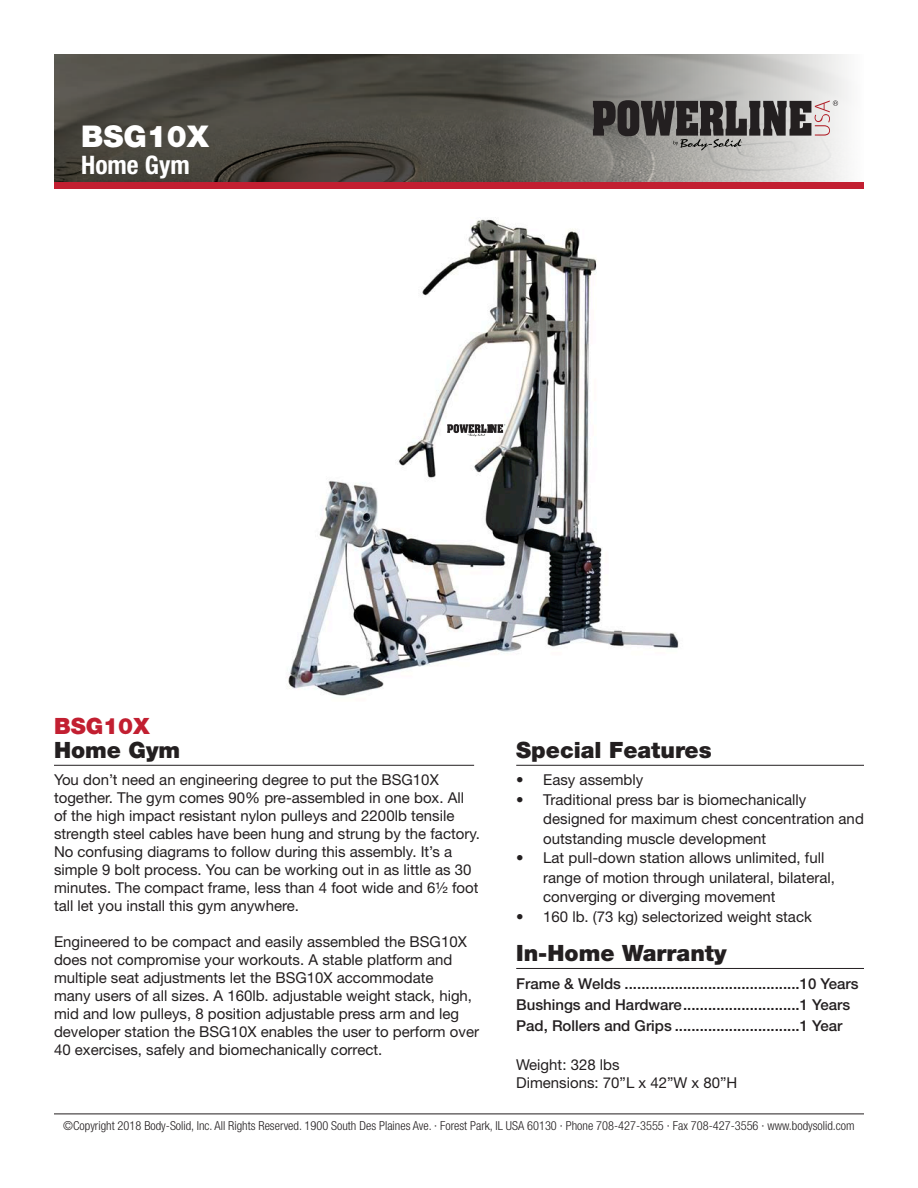
<style>
.page{position:relative;width:918px;height:1188px;background:#fff}
.page>*{position:absolute;margin:0;border:0;box-sizing:border-box;transform-origin:0 0}
.SKU_-_white{font:900 30px "Helvetica Neue LT Std";color:#fff}
.Item_Name{font:700 condensed 25.5px "Helvetica Neue LT Std";color:#fff}
.Bold_-_black_type{font:900 22.5px "Helvetica Neue LT Std";color:#231f20}
.Bold_Red{font:900 22.5px "Helvetica Neue LT Std";color:#c21f31}
.t1{font:15px/18px "Helvetica Neue LT Std";color:#231f20}
.BSWarranty{font:500 15px "Helvetica Neue LT Std";color:#231f20}
.t2{font:300 condensed 12.3px "Helvetica Neue LT Std";color:#231f20}
</style>
<div class="page">
<img style="left:54px;top:54px;width:444px;height:128px">
<svg style="left:498px;top:54px;width:351px;height:128px;background:#989793"></svg>
<div style="left:54px;top:182px;width:810px;height:7px;background:#c21f31"></div>
<svg style="left:593px;top:100px;width:245px;height:50px;background:#736f6e"></svg>
<hr style="left:54px;top:1114px;width:810px;height:1px;background:#231f20">
<img style="left:287px;top:217px;width:392px;height:479px">
<hr style="left:54px;top:765px;width:420px;height:1px;background:#231f20">
<hr style="left:516px;top:765px;width:348px;height:1px;background:#231f20">
<hr style="left:516px;top:968px;width:348px;height:1px;background:#231f20">
<svg style="left:447px;top:424px;width:58px;height:13px"></svg>
<p class="SKU_-_white" style="left:81px;top:118px;width:129px">BSG10X</p>
<p class="Item_Name" style="left:81px;top:150px;width:110px">Home Gym</p>
<p class="Bold_Red" style="left:54px;top:713px;width:97px">BSG10X</p>
<p class="Bold_-_black_type" style="left:54px;top:737px;width:128px">Home Gym</p>
<p class="Bold_-_black_type" style="left:516px;top:737px;width:197px">Special Features</p>
<p class="t1" style="left:54px;top:771px;width:427px">You don’t need an engineering degree to put the BSG10X together. The gym comes 90% pre-assembled in one box. All of the high impact resistant nylon pulleys and 2200lb tensile strength steel cables have been hung and strung by the factory.<br>No confusing diagrams to follow during this assembly. It’s a simple 9 bolt process. You can be working out in as little as 30 minutes. The compact frame, less than 4 foot wide and 6½ foot tall let you install this gym anywhere.</p>
<p class="t1" style="left:54px;top:933px;width:427px">Engineered to be compact and easily assembled the BSG10X does not compromise your workouts. A stable platform and multiple seat adjustments let the BSG10X accommodate<br>many users of all sizes. A 160lb. adjustable weight stack, high, mid and low pulleys, 8 position adjustable press arm and leg developer station the BSG10X enables the user to perform over 40 exercises, safely and biomechanically correct.</p>
<p class="t1" style="left:516px;top:771px;width:129px">• Easy assembly</p>
<p class="t1" style="left:543px;top:790px;width:322px;line-height:19.5px;text-indent:-27px">• Traditional press bar is biomechanically designed for maximum chest concentration and outstanding muscle development</p>
<p class="t1" style="left:543px;top:848px;width:293px;line-height:19.5px;text-indent:-27px">• Lat pull-down station allows unlimited, full range of motion through unilateral, bilateral, converging or diverging movement</p>
<p class="t1" style="left:516px;top:907px;width:297px">• 160 lb. (73 kg) selectorized weight stack</p>
<p class="Bold_-_black_type" style="left:516px;top:940px;width:212px">In-Home Warranty</p>
<p class="BSWarranty" style="left:516px;top:974px;width:344px">Frame &amp; Welds ..........................................10 Years</p>
<p class="BSWarranty" style="left:516px;top:995px;width:336px">Bushings and Hardware............................1 Years</p>
<p class="BSWarranty" style="left:516px;top:1016px;width:328px">Pad, Rollers and Grips ..............................1 Year</p>
<p class="t1" style="left:516px;top:1055px;width:105px">Weight: 328 lbs</p>
<p class="t1" style="left:516px;top:1073px;width:223px">Dimensions: 70”L x 42”W x 80”H</p>
<p class="t2" style="left:63px;top:1118px;width:793px">©Copyright 2018 Body-Solid, Inc. All Rights Reserved. 1900 South Des Plaines Ave. · Forest Park, IL USA 60130 · Phone 708-427-3555 · Fax 708-427-3556 · www.bodysolid.com</p>
</div>
